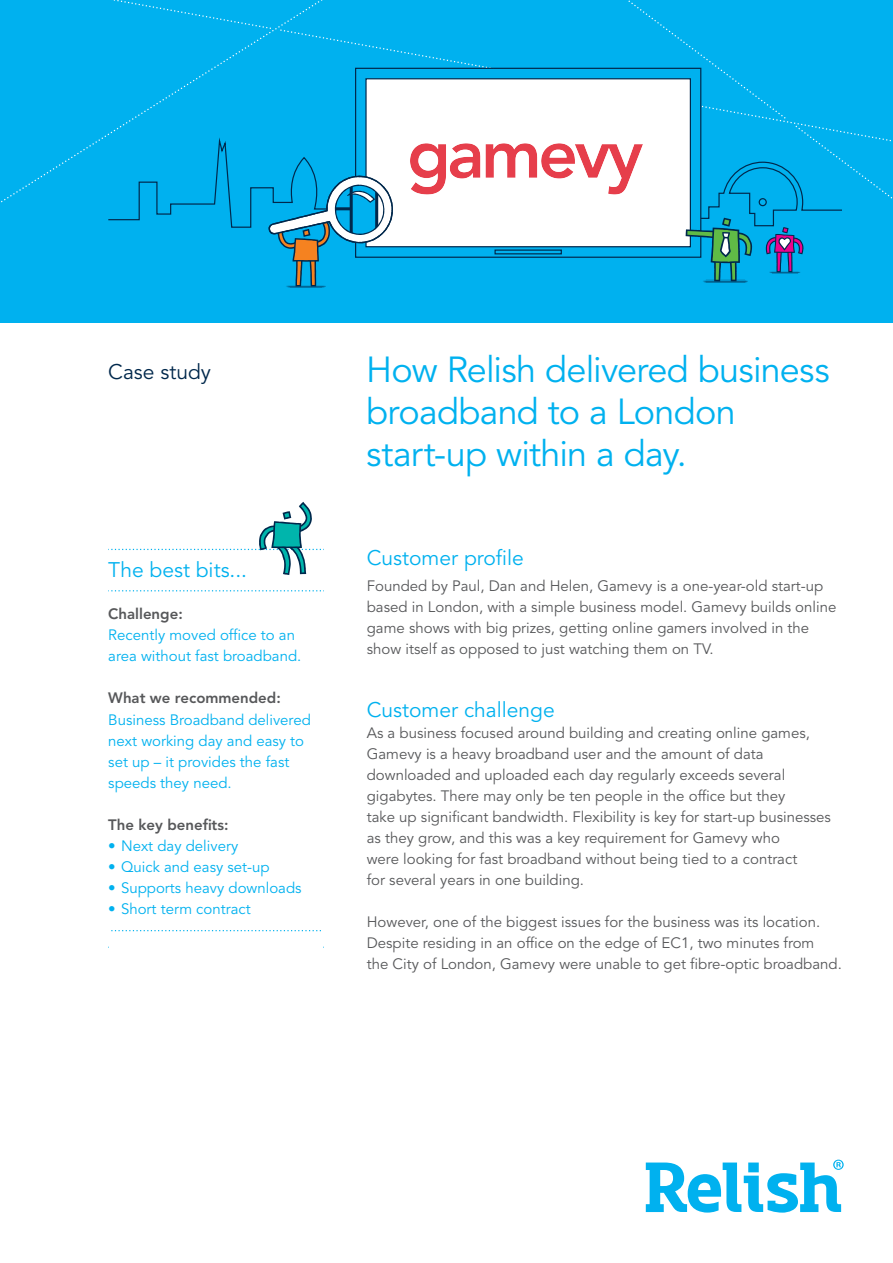
<style>
.page{position:relative;width:893px;height:1263px;background:#fff}
.page>*{position:absolute;margin:0;border:0;box-sizing:border-box;transform-origin:0 0}
.t1{font:36px/42px "Avenir LT Std";letter-spacing:-.02em;color:#00b1ef}
.t2{font:21px "Avenir LT Std";color:#00b1ef}
.t3{font:21px "Avenir LT Std";color:#00284c}
.t4{font:15px/21px "Avenir LT Std";color:#57585a}
.t5{font:15px/21px "Avenir LT Std";color:#00b1ef}
.t6{font:800 15px "Avenir LT Std";color:#57585a}
</style>
<div class="page">
<div style="left:0;top:0;width:893px;height:322px;background:#00b1ef"></div>
<svg style="left:108px;top:590px;width:216px;height:1px"></svg>
<svg style="left:111px;top:930px;width:210px;height:1px"></svg>
<svg style="left:322px;top:0;width:569px;height:142px"></svg>
<svg style="left:1px;top:0;width:321px;height:203px"></svg>
<div style="left:355px;top:68px;width:346px;height:190px;background:#00b1ef;border:1px solid #00284c"></div>
<div style="left:365px;top:78px;width:326px;height:169px;background:#fff;border:1px solid #00284c"></div>
<div style="left:494px;top:249px;width:68px;height:5px;border:1px solid #00284c"></div>
<hr style="left:286px;top:285px;width:40px;height:3px;background:#00284c">
<hr style="left:703px;top:280px;width:45px;height:3px;background:#00284c">
<svg style="left:596px;top:152px;width:247px;height:129px"></svg>
<svg style="left:107px;top:134px;width:286px;height:152px"></svg>
<svg style="left:646px;top:1159px;width:198px;height:53px"></svg>
<svg style="left:108px;top:502px;width:216px;height:73px"></svg>
<img style="left:410px;top:143px;width:232px;height:64px">
<h2 class="t3" style="left:108px;top:360px;width:104px">Case study</h2>
<h2 class="t2" style="left:108px;top:558px;width:140px">The best bits...</h2>
<p class="t6" style="left:108px;top:605px;width:76px">Challenge:</p>
<p class="t5" style="left:108px;top:625px;width:195px">Recently moved office to an area without fast broadband.</p>
<p class="t6" style="left:108px;top:689px;width:174px">What we recommended:</p>
<p class="t5" style="left:108px;top:709px;width:204px">Business Broadband delivered next working day and easy to set up – it provides the fast speeds they need.</p>
<p class="t6" style="left:108px;top:815px;width:122px">The key benefits:</p>
<p class="t5" style="left:108px;top:835px;width:131px">• Next day delivery</p>
<p class="t5" style="left:108px;top:856px;width:163px">• Quick and easy set-up</p>
<p class="t5" style="left:108px;top:877px;width:195px">• Supports heavy downloads</p>
<p class="t5" style="left:108px;top:898px;width:144px">• Short term contract</p>
<h1 class="t1" style="left:366px;top:350px;width:465px">How Relish delivered business broadband to a London start-up within a day.</h1>
<h2 class="t2" style="left:367px;top:545px;width:159px">Customer profile</h2>
<p class="t4" style="left:367px;top:576px;width:471px">Founded by Paul, Dan and Helen, Gamevy is a one-year-old start-up based in London, with a simple business model. Gamevy builds online game shows with big prizes, getting online gamers involved in the show itself as opposed to just watching them on TV.</p>
<h2 class="t2" style="left:367px;top:697px;width:189px">Customer challenge</h2>
<p class="t4" style="left:367px;top:723px;width:466px">As a business focused around building and creating online games, Gamevy is a heavy broadband user and the amount of data downloaded and uploaded each day regularly exceeds several gigabytes. There may only be ten people in the office but they<br>take up significant bandwidth. Flexibility is key for start-up businesses as they grow, and this was a key requirement for Gamevy who<br>were looking for fast broadband without being tied to a contract<br>for several years in one building.</p>
<p class="t4" style="left:367px;top:912px;width:477px">However, one of the biggest issues for the business was its location.<br>Despite residing in an office on the edge of EC1, two minutes from<br>the City of London, Gamevy were unable to get fibre-optic broadband.</p>
</div>
